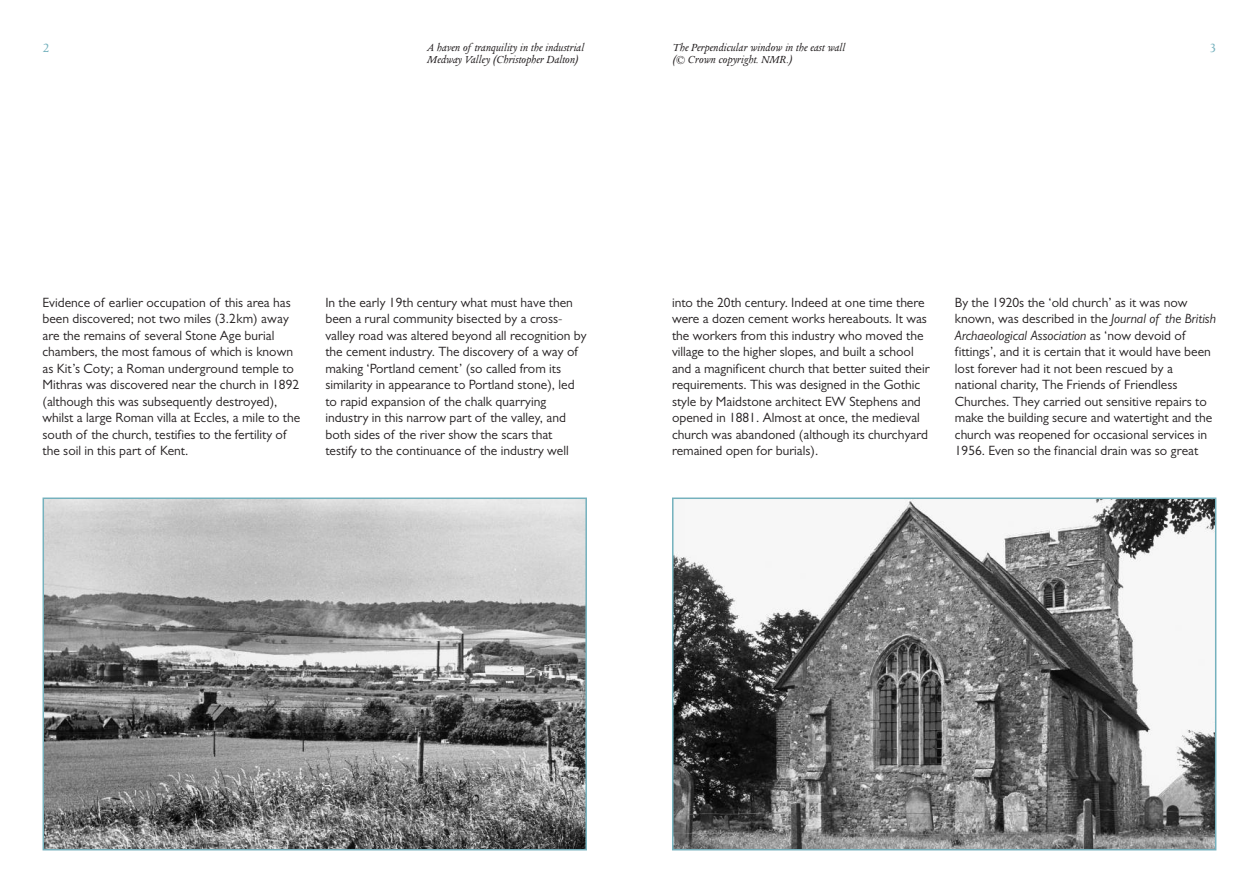
<style>
.page{position:relative;width:1259px;height:893px;background:#fff}
.page>*{position:absolute;margin:0;border:0;box-sizing:border-box;transform-origin:0 0}
.t1{font:13.5px/16.5px "Gill Sans";color:#231f20}
.t2{font:13.5px "Columbus";color:#74b1bd}
.t3{font:italic 12px/12px "Columbus";color:#231f20}
.s1{font-style:italic}
</style>
<div class="page">
<img style="left:46px;top:500px;width:538px;height:347px">
<div style="left:43px;top:497px;width:544px;height:353px;border:2px solid #74b1bd"></div>
<img style="left:675px;top:500px;width:538px;height:347px">
<div style="left:672px;top:497px;width:544px;height:353px;border:2px solid #74b1bd"></div>
<p class="t2" style="left:43px;top:43px;width:9px">2</p>
<p class="t3" style="left:427px;top:42px;width:158px">A haven of tranquility in the industrial</p>
<p class="t2" style="left:1209px;top:43px;width:9px">3</p>
<p class="t3" style="left:427px;top:54px;width:153px">Medway Valley (Christopher Dalton)</p>
<p class="t3" style="left:672px;top:42px;width:174px">The Perpendicular window in the east wall (© Crown copyright. NMR.)</p>
<p class="t1" style="left:43px;top:295px;width:259px">Evidence of earlier occupation of this area has been discovered; not two miles (3.2km) away are the remains of several Stone Age burial chambers, the most famous of which is known as Kit’s Coty; a Roman underground temple to Mithras was discovered near the church in 1892 (although this was subsequently destroyed), whilst a large Roman villa at Eccles, a mile to the south of the church, testifies to the fertility of the soil in this part of Kent.</p>
<p class="t1" style="left:325px;top:295px;width:263px">In the early 19th century what must have then been a rural community bisected by a cross&shy;valley road was altered beyond all recognition by the cement industry. The discovery of a way of making ‘Portland cement’ (so called from its similarity in appearance to Portland stone), led to rapid expansion of the chalk quarrying industry in this narrow part of the valley, and both sides of the river show the scars that testify to the continuance of the industry well</p>
<p class="t1" style="left:672px;top:295px;width:259px">into the 20th century. Indeed at one time there were a dozen cement works hereabouts. It was the workers from this industry who moved the village to the higher slopes, and built a school and a magnificent church that better suited their requirements. This was designed in the Gothic style by Maidstone architect EW Stephens and opened in 1881. Almost at once, the medieval church was abandoned (although its churchyard remained open for burials).</p>
<p class="t1" style="left:955px;top:295px;width:262px">By the 1920s the ‘old church’ as it was now known, was described in the <span class="s1">Journal of the British Archaeological Association</span> as ‘now devoid of fittings’, and it is certain that it would have been lost forever had it not been rescued by a national charity, The Friends of Friendless Churches. They carried out sensitive repairs to make the building secure and watertight and the church was reopened for occasional services in 1956. Even so the financial drain was so great</p>
</div>
